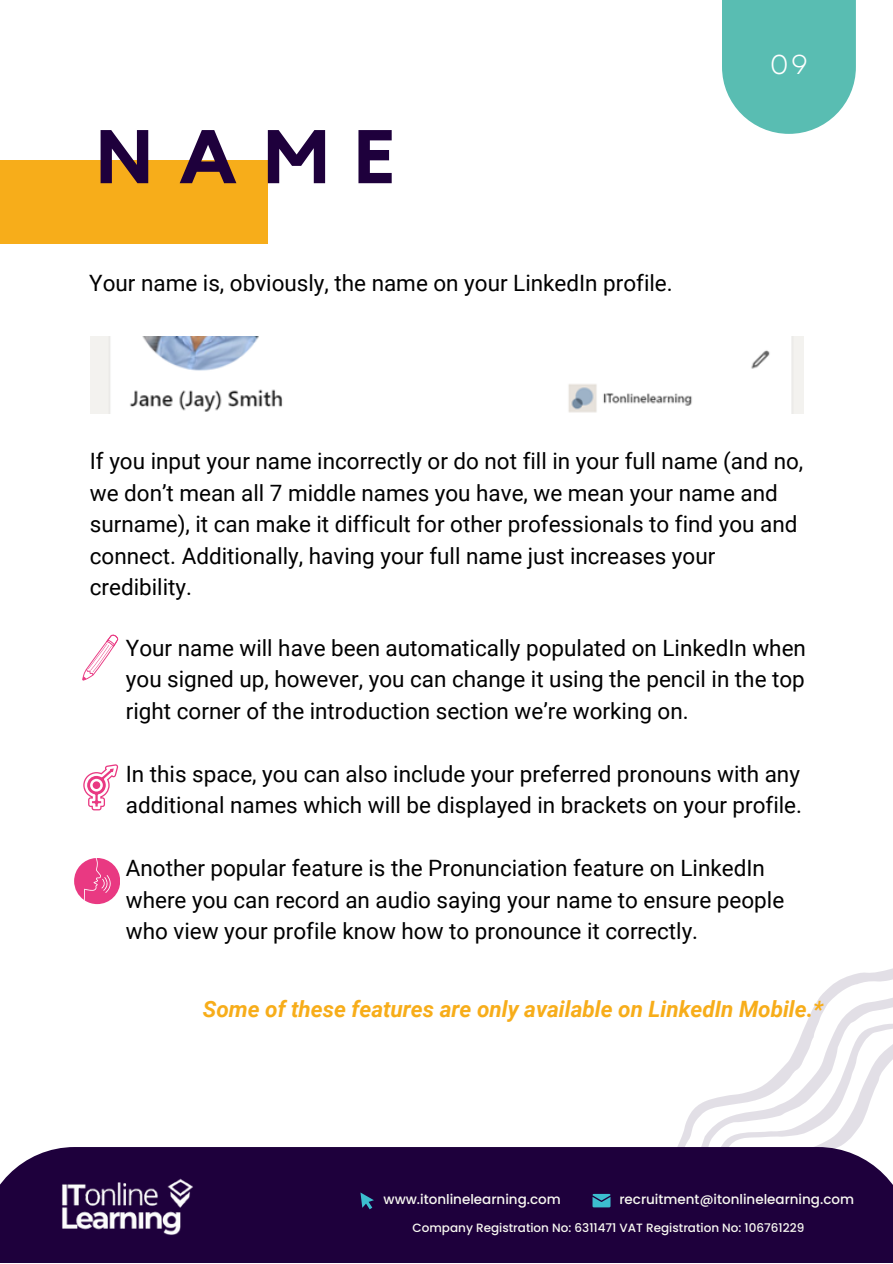
<style>
.page{position:relative;width:893px;height:1264px;background:#fff}
.page>*{position:absolute;margin:0;border:0;box-sizing:border-box;transform-origin:0 0}
.t1{font:700 75px "Kollektif";color:#1e003c}
.t2{font:27.3px "Garet";color:#fff}
.t3{font:22.5px/31.5px "Roboto";color:#000}
.t4{font:italic 700 22.5px "Roboto";color:#f7ad1a}
.t5{font:500 13.5px "Poppins";color:#f8f8f1}
.t6{font:500 12px "Poppins";color:#f8f8f1}
</style>
<div class="page">
<div style="left:0;top:160px;width:268px;height:84px;background:#f7ad1a"></div>
<div style="left:722px;top:0;width:133px;height:134px;background:#59bdb2"></div>
<svg style="left:678px;top:969px;width:214px;height:177px"></svg>
<div style="left:0;top:1146px;width:892px;height:116px;background:#1e003c"></div>
<img style="left:62px;top:1178px;width:131px;height:57px">
<svg style="left:592px;top:1193px;width:18px;height:14px"></svg>
<svg style="left:360px;top:1192px;width:14px;height:17px"></svg>
<img style="left:90px;top:336px;width:713px;height:78px">
<svg style="left:82px;top:634px;width:36px;height:46px"></svg>
<svg style="left:83px;top:764px;width:35px;height:46px"></svg>
<div style="left:93px;top:781px;width:7px;height:8px;background:#e93982;border-radius:50%"></div>
<svg style="left:74px;top:858px;width:46px;height:46px"></svg>
<h1 class="t1" style="left:97px;top:122px;width:300px">NAME</h1>
<p class="t3" style="left:89px;top:268px;width:585px">Your name is, obviously, the name on your LinkedIn profile.</p>
<p class="t2" style="left:769px;top:45px;width:40px">09</p>
<p class="t3" style="left:90px;top:445px;width:715px">If you input your name incorrectly or do not fill in your full name (and no, we don’t mean all 7 middle names you have, we mean your name and surname), it can make it difficult for other professionals to find you and connect. Additionally, having your full name just increases your credibility.</p>
<p class="t3" style="left:126px;top:632px;width:681px;text-align:justify">Your name will have been automatically populated on LinkedIn when you signed up, however, you can change it using the pencil in the top right corner of the introduction section we’re working on.</p>
<p class="t3" style="left:126px;top:758px;width:677px">In this space, you can also include your preferred pronouns with any additional names which will be displayed in brackets on your profile.</p>
<p class="t3" style="left:126px;top:852px;width:659px">Another popular feature is the Pronunciation feature on LinkedIn where you can record an audio saying your name to ensure people who view your profile know how to pronounce it correctly.</p>
<p class="t4" style="left:203px;top:995px;width:621px">Some of these features are only available on LinkedIn Mobile.*</p>
<p class="t5" style="left:383px;top:1190px;width:179px">www.itonlinelearning.com</p>
<p class="t5" style="left:619px;top:1189px;width:236px">recruitment@itonlinelearning.com</p>
<p class="t6" style="left:412px;top:1219px;width:393px">Company Registration No: 6311471 VAT Registration No: 106761229</p>
</div>
